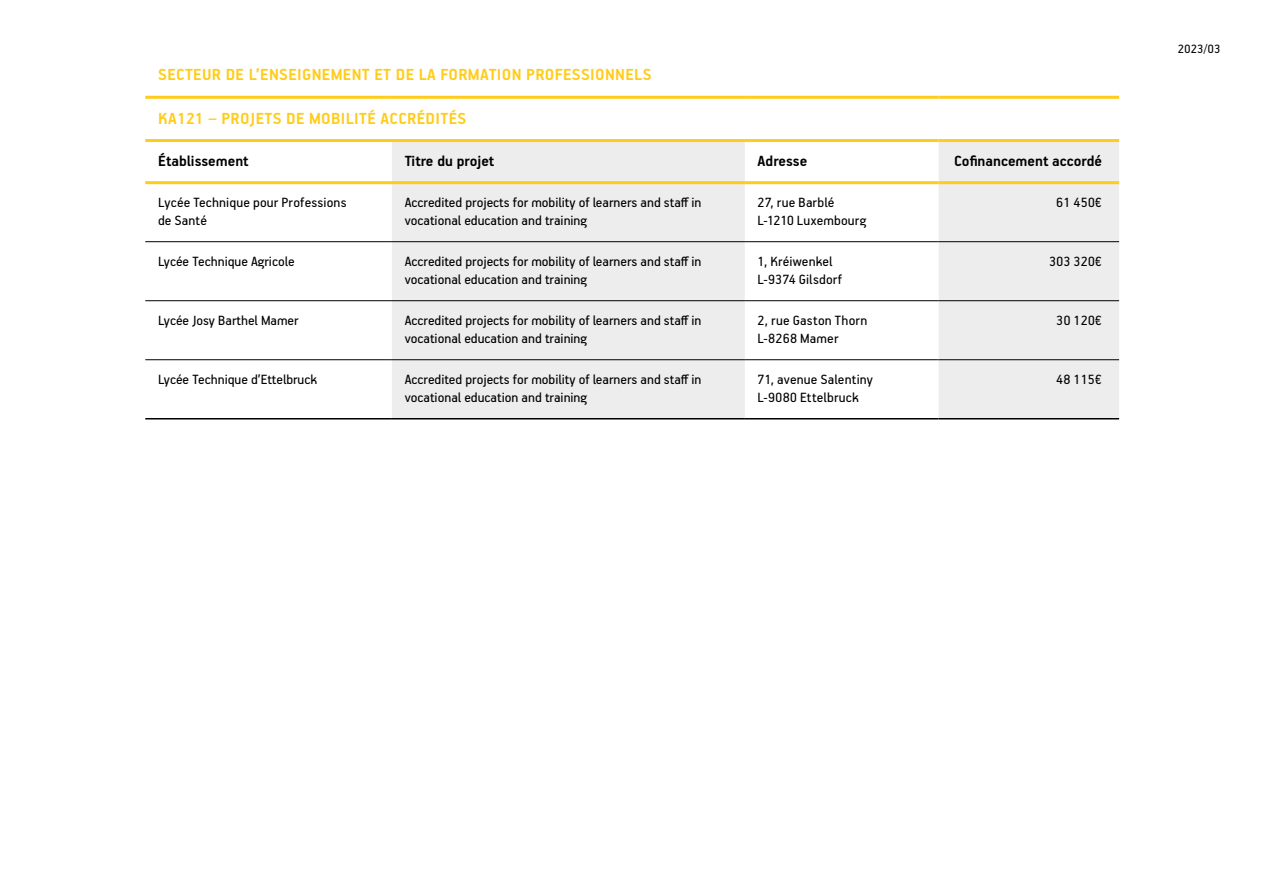
<style>
.page{position:relative;width:1263px;height:893px;background:#fff}
.page>*{position:absolute;margin:0;border:0;box-sizing:border-box;transform-origin:0 0}
.t1{font:700 18px "PF Handbook Pro";letter-spacing:.02em;color:#ffcc1a}
.t2{font:700 16.5px "PF Handbook Pro";color:#000}
.t3{font:15px/18px "PF Handbook Pro";color:#000}
.t4{font:13.5px "PF Handbook Pro";color:#000}
</style>
<div class="page">
<div style="left:392px;top:142px;width:727px;height:276px;background:#ededed"></div>
<svg style="left:745px;top:142px;width:193px;height:276px"></svg>
<hr style="left:145px;top:96px;width:247px;height:3px;background:#ffcc1a">
<hr style="left:392px;top:96px;width:353px;height:3px;background:#ffcc1a">
<hr style="left:745px;top:96px;width:193px;height:3px;background:#ffcc1a">
<hr style="left:938px;top:96px;width:181px;height:3px;background:#ffcc1a">
<hr style="left:145px;top:139px;width:247px;height:3px;background:#ffcc1a">
<hr style="left:392px;top:139px;width:353px;height:3px;background:#ffcc1a">
<hr style="left:745px;top:139px;width:193px;height:3px;background:#ffcc1a">
<hr style="left:938px;top:139px;width:181px;height:3px;background:#ffcc1a">
<hr style="left:145px;top:181px;width:247px;height:3px;background:#ffcc1a">
<hr style="left:392px;top:181px;width:353px;height:3px;background:#ffcc1a">
<hr style="left:745px;top:181px;width:193px;height:3px;background:#ffcc1a">
<hr style="left:938px;top:181px;width:181px;height:3px;background:#ffcc1a">
<hr style="left:145px;top:241px;width:247px;height:1px;background:#000">
<hr style="left:392px;top:241px;width:353px;height:1px;background:#000">
<hr style="left:745px;top:241px;width:193px;height:1px;background:#000">
<hr style="left:938px;top:241px;width:181px;height:1px;background:#000">
<hr style="left:145px;top:300px;width:247px;height:1px;background:#000">
<hr style="left:392px;top:300px;width:353px;height:1px;background:#000">
<hr style="left:745px;top:300px;width:193px;height:1px;background:#000">
<hr style="left:938px;top:300px;width:181px;height:1px;background:#000">
<hr style="left:145px;top:359px;width:247px;height:1px;background:#000">
<hr style="left:392px;top:359px;width:353px;height:1px;background:#000">
<hr style="left:745px;top:359px;width:193px;height:1px;background:#000">
<hr style="left:938px;top:359px;width:181px;height:1px;background:#000">
<hr style="left:145px;top:418px;width:247px;height:1px;background:#000">
<hr style="left:392px;top:418px;width:353px;height:1px;background:#000">
<hr style="left:745px;top:418px;width:193px;height:1px;background:#000">
<hr style="left:938px;top:418px;width:181px;height:1px;background:#000">
<p class="t1" style="left:158px;top:64px;width:495px">SECTEUR DE L’ENSEIGNEMENT ET DE LA FORMATION PROFESSIONNELS</p>
<p class="t1" style="left:158px;top:107px;width:310px">KA121 – PROJETS DE MOBILITÉ ACCRÉDITÉS</p>
<p class="t2" style="left:158px;top:151px;width:92px">Établissement</p>
<p class="t2" style="left:405px;top:151px;width:91px">Titre du projet</p>
<p class="t2" style="left:758px;top:151px;width:51px">Adresse</p>
<p class="t2" style="left:954px;top:151px;width:149px">Cofinancement accordé</p>
<p class="t3" style="left:158px;top:193px;width:190px">Lycée Technique pour Professions de Santé</p>
<p class="t3" style="left:405px;top:193px;width:298px">Accredited projects for mobility of learners and staff in vocational education and training</p>
<p class="t3" style="left:758px;top:193px;width:110px">27, rue Barblé<br>L-1210 Luxembourg</p>
<p class="t3" style="left:1056px;top:193px;width:47px">61 450€</p>
<p class="t3" style="left:158px;top:252px;width:138px">Lycée Technique Agricole</p>
<p class="t3" style="left:405px;top:252px;width:298px">Accredited projects for mobility of learners and staff in vocational education and training</p>
<p class="t3" style="left:758px;top:252px;width:86px">1, Kréiwenkel<br>L-9374 Gilsdorf</p>
<p class="t3" style="left:1049px;top:252px;width:55px">303 320€</p>
<p class="t3" style="left:158px;top:311px;width:142px">Lycée Josy Barthel Mamer</p>
<p class="t3" style="left:405px;top:311px;width:298px">Accredited projects for mobility of learners and staff in vocational education and training</p>
<p class="t3" style="left:758px;top:311px;width:111px">2, rue Gaston Thorn<br>L-8268 Mamer</p>
<p class="t3" style="left:1056px;top:311px;width:47px">30 120€</p>
<p class="t3" style="left:158px;top:370px;width:161px">Lycée Technique d’Ettelbruck</p>
<p class="t3" style="left:405px;top:370px;width:298px">Accredited projects for mobility of learners and staff in vocational education and training</p>
<p class="t3" style="left:758px;top:370px;width:117px">71, avenue Salentiny<br>L-9080 Ettelbruck</p>
<p class="t3" style="left:1056px;top:370px;width:47px">48 115€</p>
<p class="t4" style="left:1178px;top:40px;width:44px">2023/03</p>
</div>
